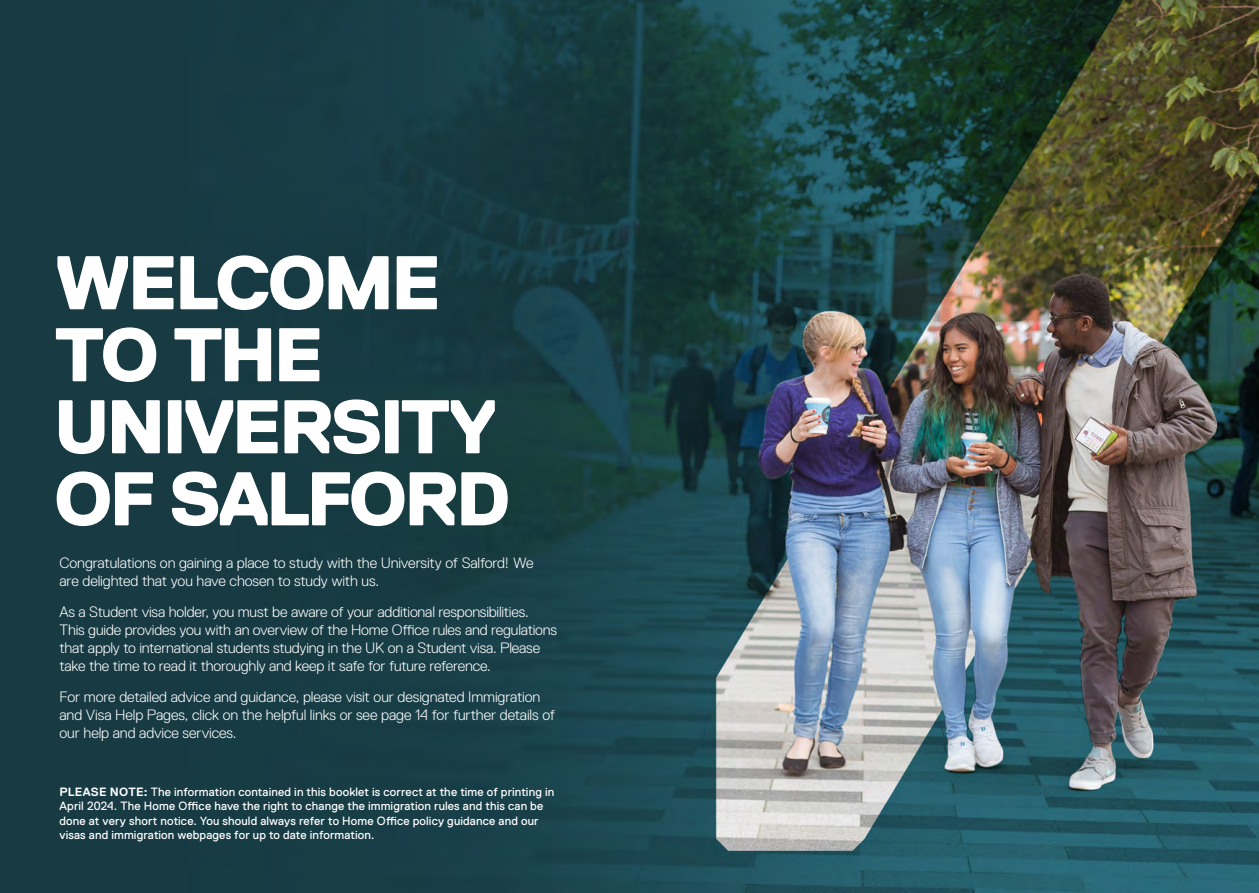
<style>
.page{position:relative;width:1259px;height:893px;background:#fff}
.page>*{position:absolute;margin:0;border:0;box-sizing:border-box;transform-origin:0 0}
.t1{font:800 75.9px/72px "Replica Pro";letter-spacing:-.035em;color:#fff}
.t2{font:300 15px/18px "Replica Pro";letter-spacing:-.01em;color:#fff}
.t3{font:12px/14.4px "Replica Pro";letter-spacing:.01em;color:#fff}
.s1{font-weight:700}
</style>
<div class="page">
<img style="left:0;top:0;width:1259px;height:893px">
<p class="t1" style="left:54px;top:247px;width:444px">WELCOME<br>TO THE<br>UNIVERSITY</p>
<p class="t1" style="left:54px;top:463px;width:457px">OF SALFORD</p>
<p class="t2" style="left:60px;top:554px;width:475px">Congratulations on gaining a place to study with the University of Salford! We are delighted that you have chosen to study with us.</p>
<p class="t2" style="left:60px;top:603px;width:499px">As a Student visa holder, you must be aware of your additional responsibilities.<br>This guide provides you with an overview of the Home Office rules and regulations that apply to international students studying in the UK on a Student visa. Please take the time to read it thoroughly and keep it safe for future reference.</p>
<p class="t2" style="left:60px;top:688px;width:497px">For more detailed advice and guidance, please visit our designated Immigration and Visa Help Pages, click on the helpful links or see page 14 for further details of our help and advice services.</p>
<p class="t3" style="left:60px;top:784px;width:496px"><span class="s1">PLEASE NOTE:</span> The information contained in this booklet is correct at the time of printing in April 2024. The Home Office have the right to change the immigration rules and this can be done at very short notice. You should always refer to Home Office policy guidance and our visas and immigration webpages for up to date information.</p>
</div>
